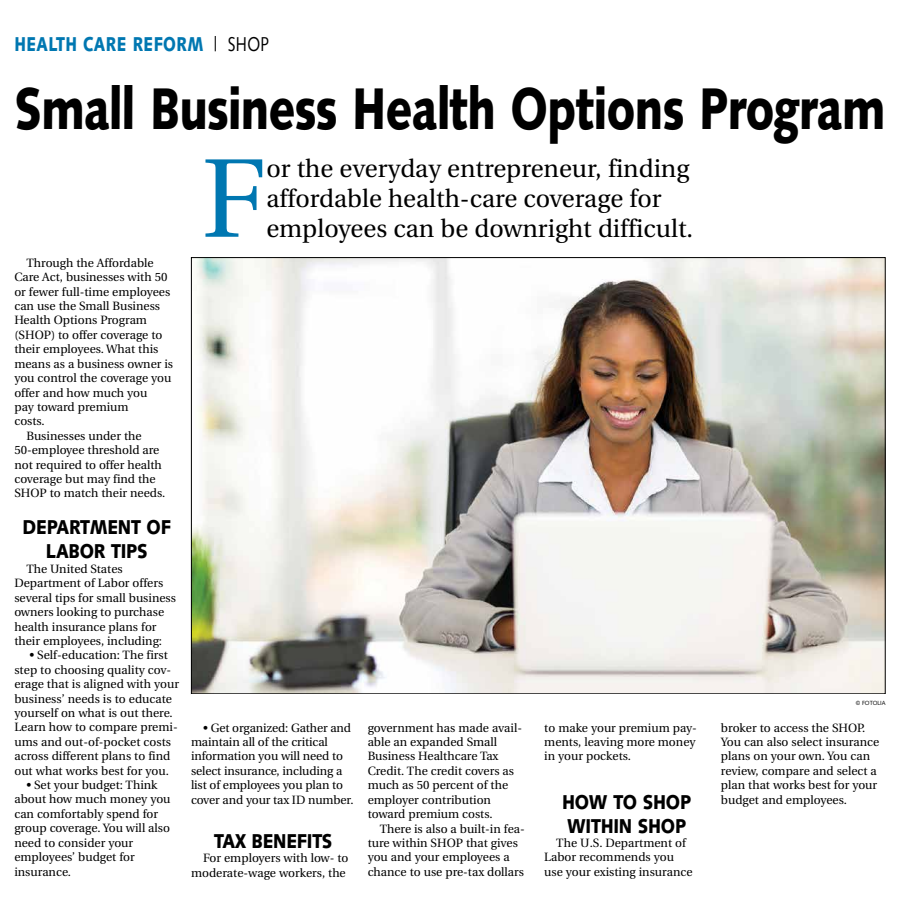
<style>
.page{position:relative;width:900px;height:908px;background:#fff}
.page>*{position:absolute;margin:0;border:0;box-sizing:border-box;transform-origin:0 0}
.t1{font:111.7px "Utopia";color:#0077b1}
.t2{font:900 58.6px "Syntax";letter-spacing:-.015em;color:#000;scale:.77 1}
.t3{font:25px/30px "Utopia";color:#000}
.t4{font:900 20px/24px "Syntax";letter-spacing:-.015em;color:#000;text-align:center;scale:.86 1}
.t5{font:900 20px "Syntax";letter-spacing:.025em;color:#0077b1;scale:.77 1}
.t6{font:12px/14.4px "Utopia";color:#000}
.t7{font:6px "Syntax";letter-spacing:-.01em;color:#000;scale:.95 1}
.s1{font-weight:400;color:#000}
</style>
<div class="page">
<img style="left:193px;top:259px;width:691px;height:433px">
<h3 class="t5" style="left:14px;top:32px;width:332px">HEALTH CARE REFORM <span class="s1">| SHOP</span></h3>
<h2 class="t2" style="left:14px;top:74px;width:1133px">Small Business Health Options Program</h2>
<p class="t6" style="left:26px;top:256px;width:129px">Through the Affordable</p>
<p class="t6" style="left:14px;top:270px;width:155px">Care Act, businesses with 50</p>
<p class="t6" style="left:14px;top:284px;width:157px">or fewer full-time employees</p>
<p class="t6" style="left:14px;top:299px;width:147px">can use the Small Business</p>
<p class="t6" style="left:14px;top:313px;width:134px">Health Options Program</p>
<p class="t6" style="left:14px;top:328px;width:150px">(SHOP) to offer coverage to</p>
<p class="t6" style="left:14px;top:342px;width:146px">their employees. What this</p>
<p class="t6" style="left:14px;top:356px;width:160px">means as a business owner is</p>
<p class="t6" style="left:14px;top:371px;width:159px">you control the coverage you</p>
<p class="t6" style="left:14px;top:385px;width:135px">offer and how much you</p>
<p class="t6" style="left:14px;top:400px;width:116px">pay toward premium</p>
<p class="t6" style="left:14px;top:414px;width:32px">costs.</p>
<p class="t6" style="left:26px;top:428px;width:117px">Businesses under the</p>
<p class="t6" style="left:14px;top:443px;width:147px">50-employee threshold are</p>
<p class="t6" style="left:14px;top:457px;width:149px">not required to offer health</p>
<p class="t6" style="left:14px;top:472px;width:143px">coverage but may find the</p>
<p class="t6" style="left:14px;top:486px;width:152px">SHOP to match their needs.</p>
<h3 class="t4" style="left:23px;top:515px;width:174px">DEPARTMENT OF<br>LABOR TIPS</h3>
<p class="t6" style="left:14px;top:561px;width:163px;text-indent:12px">The United States<br>Department of Labor offers several tips for small business owners looking to purchase health insurance plans for their employees, including:</p>
<p class="t6" style="left:14px;top:648px;width:166px;text-indent:15px">• Self-education: The first step to choosing quality cov&shy;erage that is aligned with your business’ needs is to educate yourself on what is out there.<br>Learn how to compare premi&shy;ums and out-of-pocket costs across different plans to find out what works best for you.</p>
<p class="t6" style="left:14px;top:777px;width:158px;text-indent:12px">• Set your budget: Think about how much money you can comfortably spend for group coverage. You will also need to consider your employees’ budget for insurance.</p>
<h1 class="t1" style="left:202px;top:137px;width:66px">F</h1>
<h3 class="t3" style="left:266px;top:154px;width:428px">or the everyday entrepreneur, finding affordable health-care coverage for employees can be downright difficult.</h3>
<p class="t6" style="left:191px;top:720px;width:164px;text-indent:12px">• Get organized: Gather and maintain all of the critical information you will need to select insurance, including a list of employees you plan to cover and your tax ID number.</p>
<h3 class="t4" style="left:214px;top:828px;width:139px">TAX BENEFITS</h3>
<p class="t6" style="left:191px;top:850px;width:159px;text-align:right">For employers with low- to moderate-wage workers, the</p>
<p class="t6" style="left:368px;top:720px;width:156px">government has made avail&shy;able an expanded Small<br>Business Healthcare Tax<br>Credit. The credit covers as much as 50 percent of the employer contribution toward premium costs.</p>
<p class="t6" style="left:368px;top:821px;width:159px;text-indent:12px">There is also a built-in fea&shy;ture within SHOP that gives you and your employees a chance to use pre-tax dollars</p>
<p class="t6" style="left:544px;top:720px;width:154px;text-align:justify">to make your premium pay&shy;ments, leaving more money in your pockets.</p>
<h3 class="t4" style="left:562px;top:789px;width:152px;text-align:left">HOW TO SHOP<br>WITHIN SHOP</h3>
<p class="t6" style="left:544px;top:835px;width:150px;text-indent:12px">The U.S. Department of<br>Labor recommends you use your existing insurance</p>
<p class="t7" style="left:856px;top:699px;width:33px">© FOTOLIA</p>
<p class="t6" style="left:721px;top:720px;width:160px">broker to access the SHOP.<br>You can also select insurance plans on your own. You can review, compare and select a plan that works best for your budget and employees.</p>
</div>
